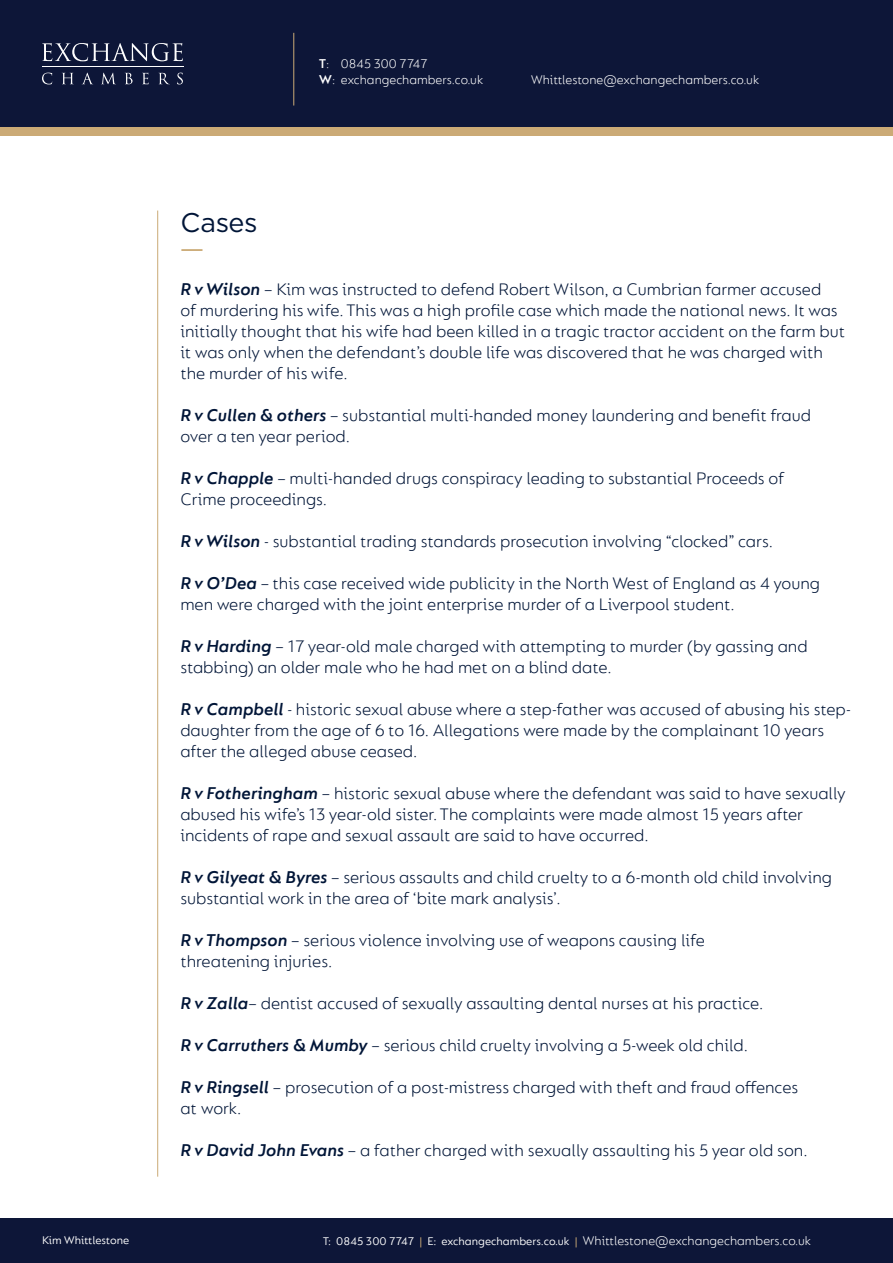
<style>
.page{position:relative;width:893px;height:1263px;background:#fff}
.page>*{position:absolute;margin:0;border:0;box-sizing:border-box;transform-origin:0 0}
.t1{font:27px "Gotham";letter-spacing:-.015em;color:#001537}
.t2{font:300 18px/21px "FS Lucas";color:#001537}
.t3{font:300 13.5px/16.2px "FS Lucas";color:#fff}
.t4{font:12px "FS Lucas";color:#fff}
.s1{font-weight:600}
.s2{font-weight:600;font-style:italic}
.s3{color:#cbaa76}
</style>
<div class="page">
<div style="left:0;top:64px;width:893px;height:72px;background:#cbaa76"></div>
<div style="left:0;top:0;width:893px;height:127px;background:#0d1638"></div>
<div style="left:0;top:1219px;width:893px;height:44px;background:#0d1638"></div>
<hr style="left:42px;top:67px;width:142px;height:1px;background:#fff">
<svg style="left:42px;top:43px;width:141px;height:18px"></svg>
<svg style="left:42px;top:73px;width:10px;height:11px"></svg>
<svg style="left:62px;top:73px;width:11px;height:11px"></svg>
<svg style="left:82px;top:73px;width:11px;height:11px"></svg>
<svg style="left:102px;top:73px;width:13px;height:11px"></svg>
<svg style="left:125px;top:73px;width:8px;height:11px"></svg>
<svg style="left:142px;top:73px;width:7px;height:11px"></svg>
<svg style="left:159px;top:73px;width:10px;height:11px"></svg>
<svg style="left:177px;top:73px;width:6px;height:11px"></svg>
<hr style="left:293px;top:33px;width:1px;height:73px;background:#cbaa76">
<hr style="left:157px;top:211px;width:1px;height:966px;background:#cbaa76">
<hr style="left:181px;top:249px;width:21px;height:2px;background:#cbaa76">
<p class="t1" style="left:180px;top:205px;width:79px">Cases</p>
<p class="t3" style="left:319px;top:55px;width:166px"><span class="s1">T</span>: 0845 300 7747<br><span class="s1">W</span>: exchangechambers.co.uk</p>
<p class="t3" style="left:531px;top:71px;width:230px">Whittlestone@exchangechambers.co.uk</p>
<p class="t2" style="left:180px;top:278px;width:666px"><span class="s2">R v Wilson</span> – Kim was instructed to defend Robert Wilson, a Cumbrian farmer accused<br>of murdering his wife. This was a high profile case which made the national news. It was initially thought that his wife had been killed in a tragic tractor accident on the farm but it was only when the defendant’s double life was discovered that he was charged with the murder of his wife.</p>
<p class="t2" style="left:180px;top:404px;width:632px"><span class="s2">R v Cullen &amp; others</span> – substantial multi-handed money laundering and benefit fraud over a ten year period.</p>
<p class="t2" style="left:180px;top:467px;width:605px"><span class="s2">R v Chapple</span> – multi-handed drugs conspiracy leading to substantial Proceeds of<br>Crime proceedings.</p>
<p class="t2" style="left:180px;top:530px;width:594px"><span class="s2">R v Wilson</span> - substantial trading standards prosecution involving “clocked” cars.</p>
<p class="t2" style="left:180px;top:572px;width:641px"><span class="s2">R v O’Dea</span> – this case received wide publicity in the North West of England as 4 young men were charged with the joint enterprise murder of a Liverpool student.</p>
<p class="t2" style="left:180px;top:635px;width:629px"><span class="s2">R v Harding</span> – 17 year-old male charged with attempting to murder (by gassing and stabbing) an older male who he had met on a blind date.</p>
<p class="t2" style="left:180px;top:698px;width:672px"><span class="s2">R v Campbell</span> - historic sexual abuse where a step-father was accused of abusing his step&shy;daughter from the age of 6 to 16. Allegations were made by the complainant 10 years after the alleged abuse ceased.</p>
<p class="t2" style="left:180px;top:782px;width:667px"><span class="s2">R v Fotheringham</span> – historic sexual abuse where the defendant was said to have sexually abused his wife’s 13 year-old sister. The complaints were made almost 15 years after incidents of rape and sexual assault are said to have occurred.</p>
<p class="t2" style="left:180px;top:866px;width:653px"><span class="s2">R v Gilyeat &amp; Byres</span> – serious assaults and child cruelty to a 6-month old child involving substantial work in the area of ‘bite mark analysis’.</p>
<p class="t2" style="left:180px;top:929px;width:526px"><span class="s2">R v Thompson</span> – serious violence involving use of weapons causing life threatening injuries.</p>
<p class="t2" style="left:180px;top:992px;width:585px"><span class="s2">R v Zalla</span>– dentist accused of sexually assaulting dental nurses at his practice.</p>
<p class="t2" style="left:180px;top:1034px;width:569px"><span class="s2">R v Carruthers &amp; Mumby</span> – serious child cruelty involving a 5-week old child.</p>
<p class="t2" style="left:180px;top:1076px;width:619px"><span class="s2">R v Ringsell</span> – prosecution of a post-mistress charged with theft and fraud offences at work.</p>
<p class="t2" style="left:180px;top:1139px;width:629px"><span class="s2">R v David John Evans</span> – a father charged with sexually assaulting his 5 year old son.</p>
<p class="t3" style="left:583px;top:1233px;width:230px">Whittlestone@exchangechambers.co.uk</p>
<p class="t4" style="left:42px;top:1233px;width:89px">Kim Whittlestone</p>
<p class="t4" style="left:323px;top:1235px;width:256px">T: 0845 300 7747 <span class="s3">|</span> E: exchangechambers.co.uk <span class="s3">|</span></p>
</div>
